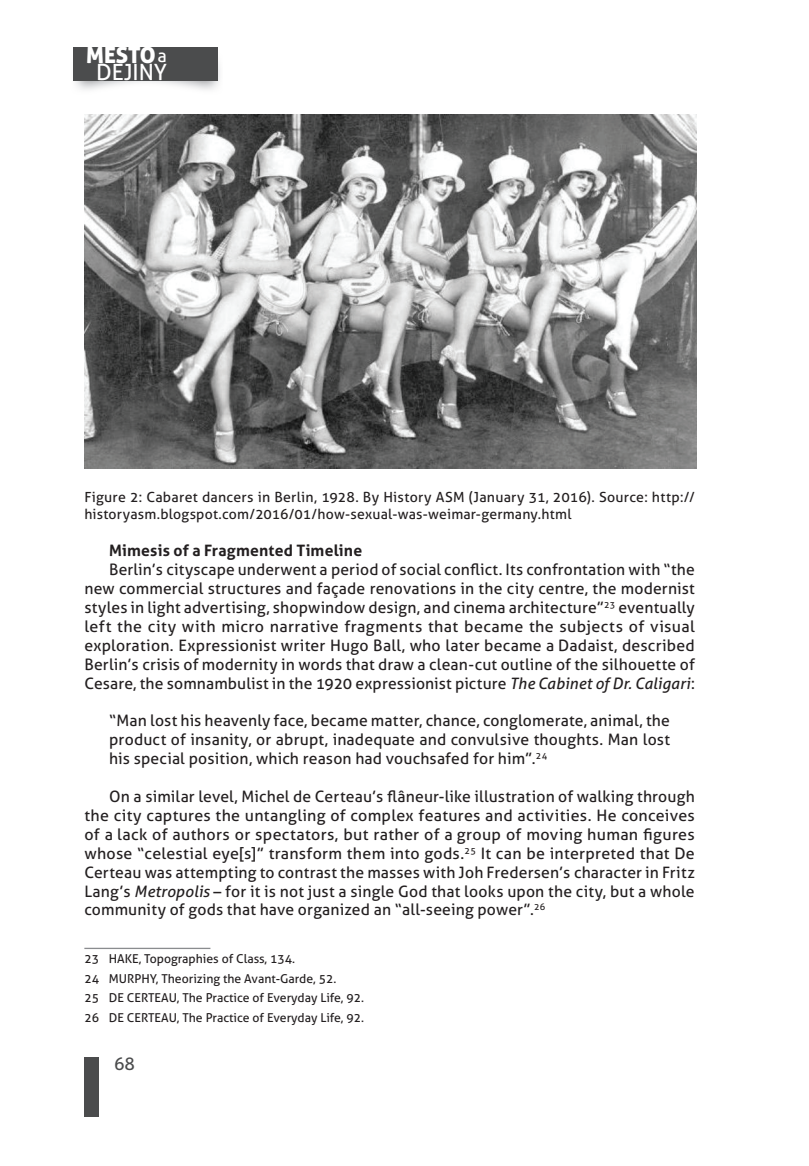
<style>
.page{position:relative;width:809px;height:1166px;background:#fff}
.page>*{position:absolute;margin:0;border:0;box-sizing:border-box;transform-origin:0 0}
.t1{font:22.4px "Aller";color:#fff}
.t2{font:22.4px "Aller Display";letter-spacing:-.01em;color:#fff}
.t3{font:18.2px "Aller";color:#fff}
.t4{font:17.5px "Aller";color:#4b4c4d}
.t5{font:15.75px/18.9px "Aller";letter-spacing:.01em;color:#231f20;text-align:justify}
.t6{font:700 15.75px "Aller";letter-spacing:.01em;color:#231f20}
.t7{font:14px/16.8px "Aller";letter-spacing:.015em;color:#231f20}
.t8{font:12.25px/19.6px "Aller";color:#231f20}
.s1{font-style:italic}
</style>
<div class="page">
<img style="left:73px;top:63px;width:147px;height:27px">
<div style="left:73px;top:47px;width:145px;height:33px;background:#4b4c4d"></div>
<div style="left:84px;top:1057px;width:15px;height:60px;background:#4b4c4d"></div>
<img style="left:84px;top:114px;width:612px;height:354px">
<hr style="left:84px;top:948px;width:126px;height:1px;background:#8a8c8f">
<h1 class="t2" style="left:86px;top:40px;width:71px">MESTO</h1>
<h1 class="t1" style="left:96px;top:59px;width:73px">DEJINY</h1>
<p class="t3" style="left:157px;top:44px;width:11px">a</p>
<p class="t7" style="left:84px;top:488px;width:612px">Figure 2: Cabaret dancers in Berlin, 1928. By History ASM (January 31, 2016). Source: http:// historyasm.blogspot.com/2016/01/how-sexual-was-weimar-germany.html</p>
<p class="t6" style="left:109px;top:541px;width:254px">Mimesis of a Fragmented Timeline</p>
<p class="t5" style="left:84px;top:560px;width:612px;text-indent:25px">Berlin’s cityscape underwent a period of social conflict. Its confrontation with “the new commercial structures and façade renovations in the city centre, the modernist styles in light advertising, shopwindow design, and cinema architecture”<sup>23</sup> eventually left the city with micro narrative fragments that became the subjects of visual exploration. Expressionist writer Hugo Ball, who later became a Dadaist, described Berlin’s crisis of modernity in words that draw a clean-cut outline of the silhouette of Cesare, the somnambulist in the 1920 expressionist picture <span class="s1">The Cabinet of Dr. Caligari</span>:</p>
<p class="t5" style="left:109px;top:711px;width:562px">“Man lost his heavenly face, became matter, chance, conglomerate, animal, the product of insanity, or abrupt, inadequate and convulsive thoughts. Man lost his special position, which reason had vouchsafed for him”.<sup>24</sup></p>
<p class="t5" style="left:84px;top:787px;width:612px;text-indent:25px">On a similar level, Michel de Certeau’s flâneur-like illustration of walking through the city captures the untangling of complex features and activities. He conceives of a lack of authors or spectators, but rather of a group of moving human figures whose “celestial eye[s]” transform them into gods.<sup>25</sup> It can be interpreted that De Certeau was attempting to contrast the masses with Joh Fredersen’s character in Fritz Lang’s <span class="s1">Metropolis</span> – for it is not just a single God that looks upon the city, but a whole community of gods that have organized an “all-seeing power”.<sup>26</sup></p>
<p class="t8" style="left:84px;top:949px;width:281px">23 HAKE, Topographies of Class, 134.<br>24 MURPHY, Theorizing the Avant-Garde, 52.<br>25 DE CERTEAU, The Practice of Everyday Life, 92.<br>26 DE CERTEAU, The Practice of Everyday Life, 92.</p>
<p class="t4" style="left:114px;top:1053px;width:22px">68</p>
</div>
